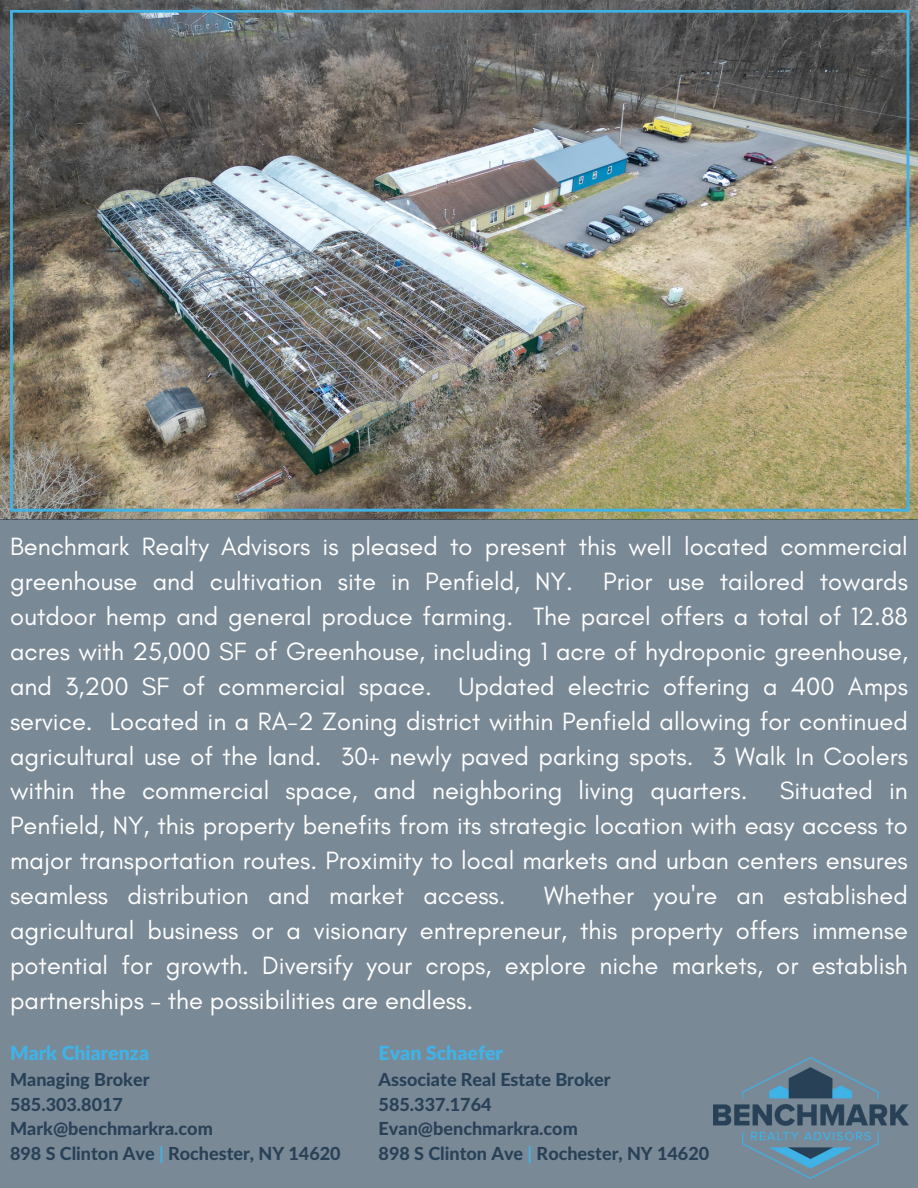
<style>
.page{position:relative;width:918px;height:1188px;background:#fff}
.page>*{position:absolute;margin:0;border:0;box-sizing:border-box;transform-origin:0 0}
.t1{font:25.5px/34.8px "Glacial Indifference";color:#fff;text-align:justify}
.t2{font:900 19.5px "Lato Latin";color:#40b3e6}
.t3{font:800 18px "Lato Latin";color:#294157}
.s1{color:#40b3e6}
</style>
<div class="page">
<img style="left:0;top:0;width:918px;height:520px">
<div style="left:0;top:520px;width:918px;height:668px;background:#7a8996"></div>
<img style="left:714px;top:1058px;width:194px;height:120px">
<img style="left:10px;top:10px;width:899px;height:502px">
<h1 class="t1" style="left:10px;top:529px;width:899px">Benchmark Realty Advisors is pleased to present this well located commercial greenhouse and cultivation site in Penfield, NY. Prior use tailored towards outdoor hemp and general produce farming. The parcel offers a total of 12.88 acres with 25,000 SF of Greenhouse, including 1 acre of hydroponic greenhouse, and 3,200 SF of commercial space. Updated electric offering a 400 Amps service. Located in a RA-2 Zoning district within Penfield allowing for continued agricultural use of the land. 30+ newly paved parking spots. 3 Walk In Coolers within the commercial space, and neighboring living quarters.</h1>
<h1 class="t1" style="left:10px;top:773px;width:899px;text-indent:770px">Situated in Penfield, NY, this property benefits from its strategic location with easy access to major transportation routes. Proximity to local markets and urban centers ensures seamless distribution and market access.</h1>
<h1 class="t1" style="left:10px;top:878px;width:899px;text-indent:534px">Whether you're an established agricultural business or a visionary entrepreneur, this property offers immense potential for growth. Diversify your crops, explore niche markets, or establish partnerships – the possibilities are endless.</h1>
<p class="t2" style="left:379px;top:1044px;width:126px">Evan Schaefer</p>
<p class="t3" style="left:379px;top:1071px;width:234px">Associate Real Estate Broker</p>
<p class="t3" style="left:379px;top:1096px;width:114px">585.337.1764</p>
<p class="t3" style="left:379px;top:1121px;width:201px">Evan@benchmarkra.com</p>
<p class="t3" style="left:379px;top:1146px;width:332px">898 S Clinton Ave <span class="s1">|</span> Rochester, NY 14620</p>
<p class="t2" style="left:10px;top:1044px;width:141px">Mark Chiarenza</p>
<p class="t3" style="left:10px;top:1071px;width:141px">Managing Broker</p>
<p class="t3" style="left:10px;top:1096px;width:114px">585.303.8017</p>
<p class="t3" style="left:10px;top:1121px;width:204px">Mark@benchmarkra.com</p>
<p class="t3" style="left:10px;top:1146px;width:332px">898 S Clinton Ave <span class="s1">|</span> Rochester, NY 14620</p>
</div>
